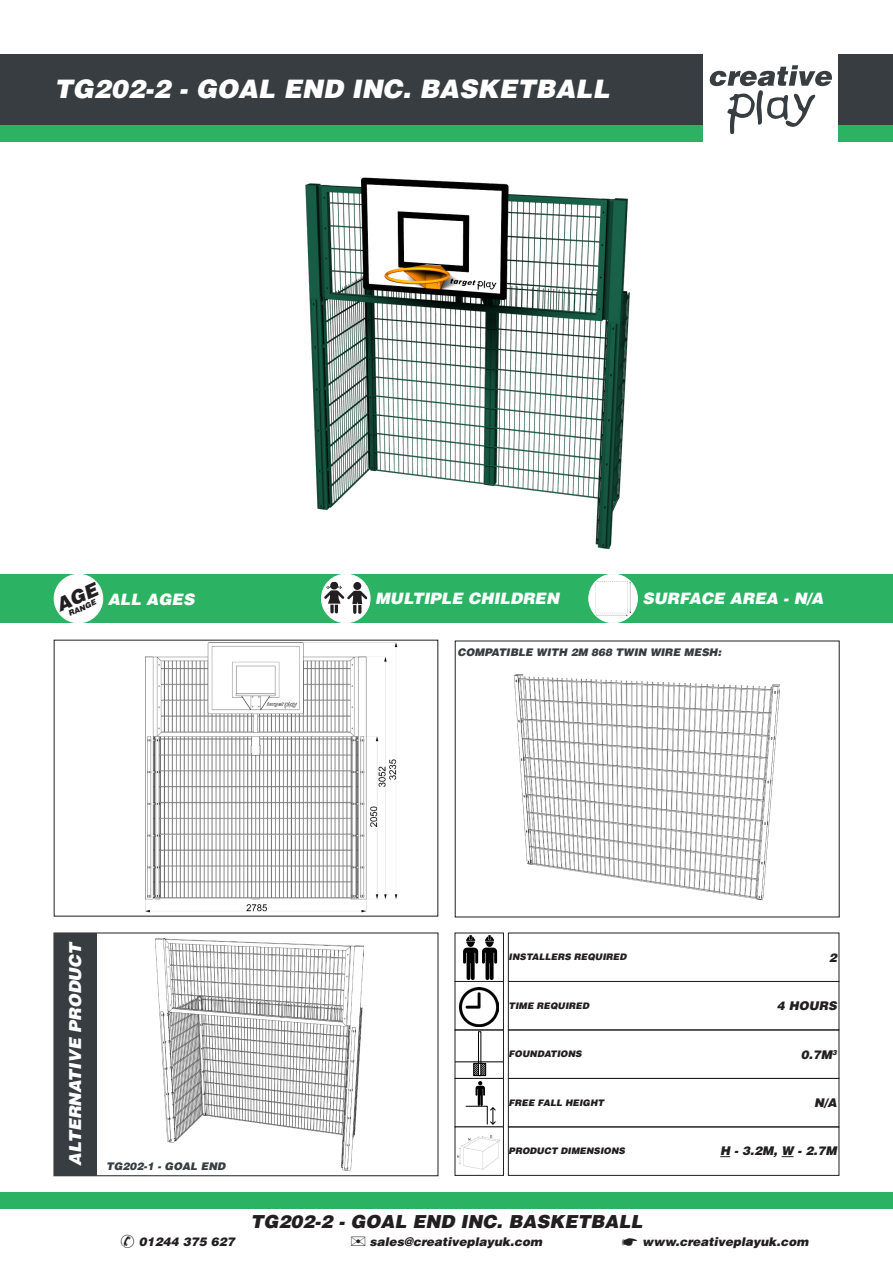
<style>
.page{position:relative;width:893px;height:1263px;background:#fff}
.page>*{position:absolute;margin:0;border:0;box-sizing:border-box;transform-origin:0 0}
.t1{font:italic 900 25.5px "Helvetica LT Std";color:#fff}
.t2{font:italic 900 18px "Helvetica LT Std";color:#231f20}
.t3{font:italic 900 16.5px "Helvetica LT Std";color:#fff}
.t4{font:italic 900 15.75px "Helvetica LT Std";color:#fff}
.t5{font:italic 900 12px "Helvetica LT Std";color:#231f20}
.t6{font:italic 900 10.5px "Helvetica LT Std";color:#373d40}
.t7{font:italic 900 9px "Helvetica LT Std";color:#231f20}
.t8{font:italic 900 7.5px "Helvetica LT Std";color:#231f20}
</style>
<div class="page">
<svg style="left:709px;top:65px;width:123px;height:69px"></svg>
<div style="left:0;top:54px;width:702px;height:71px;background:#373d40"></div>
<div style="left:0;top:125px;width:702px;height:16px;background:#2bb262"></div>
<div style="left:839px;top:54px;width:54px;height:71px;background:#373d40"></div>
<div style="left:839px;top:125px;width:54px;height:16px;background:#2bb262"></div>
<div style="left:0;top:1193px;width:893px;height:16px;background:#2bb262"></div>
<img style="left:145px;top:642px;width:253px;height:271px">
<div style="left:508px;top:981px;width:331px;height:49px;border:1px solid #231f20"></div>
<div style="left:508px;top:1078px;width:331px;height:49px;border:1px solid #231f20"></div>
<img style="left:156px;top:938px;width:208px;height:233px">
<img style="left:305px;top:177px;width:325px;height:373px">
<svg style="left:781px;top:1156px;width:12px;height:1px"></svg>
<div style="left:0;top:574px;width:893px;height:49px;background:#2bb262"></div>
<div style="left:54px;top:574px;width:49px;height:49px;background:#fff;border-radius:50%"></div>
<div style="left:54px;top:574px;width:49px;height:49px;border:1px solid #fff;border-radius:50%"></div>
<div style="left:321px;top:574px;width:49px;height:49px;background:#fff;border-radius:50%"></div>
<svg style="left:324px;top:582px;width:43px;height:32px"></svg>
<div style="left:321px;top:574px;width:49px;height:49px;border:1px solid #fff;border-radius:50%"></div>
<div style="left:589px;top:574px;width:48px;height:49px;background:#fff;border-radius:50%"></div>
<img style="left:596px;top:581px;width:34px;height:34px">
<div style="left:589px;top:574px;width:49px;height:49px;border:1px solid #fff;border-radius:50%"></div>
<img style="left:515px;top:674px;width:264px;height:226px">
<div style="left:54px;top:933px;width:43px;height:243px;background:#373d40"></div>
<svg style="left:463px;top:935px;width:34px;height:45px"></svg>
<img style="left:459px;top:987px;width:40px;height:40px">
<div style="left:455px;top:981px;width:49px;height:49px;border:1px solid #231f20"></div>
<hr style="left:455px;top:1061px;width:48px;height:1px;background:#000">
<div style="left:455px;top:1030px;width:49px;height:48px;border:1px solid #231f20"></div>
<svg style="left:466px;top:1031px;width:31px;height:94px"></svg>
<div style="left:455px;top:1078px;width:49px;height:49px;border:1px solid #231f20"></div>
<img style="left:457px;top:1135px;width:43px;height:35px">
<svg style="left:54px;top:582px;width:47px;height:30px"></svg>
<h1 class="t1" style="left:54px;top:73px;width:557px">TG202-2 - GOAL END INC. BASKETBALL</h1>
<p class="t8" style="left:67px;top:609px;width:31px;rotate:-24deg">RANGE</p>
<p class="t4" style="left:108px;top:589px;width:88px">ALL AGES</p>
<p class="t4" style="left:375px;top:588px;width:186px">MULTIPLE CHILDREN</p>
<p class="t4" style="left:642px;top:588px;width:183px">SURFACE AREA - N/A</p>
<p class="t6" style="left:458px;top:645px;width:265px">COMPATIBLE WITH 2M 868 TWIN WIRE MESH:</p>
<p class="t3" style="left:64px;top:1165px;width:226px;rotate:-90deg">ALTERNATIVE PRODUCT</p>
<p class="t6" style="left:106px;top:1159px;width:120px">TG202-1 - GOAL END</p>
<p class="t7" style="left:508px;top:951px;width:119px">INSTALLERS REQUIRED</p>
<p class="t7" style="left:508px;top:1000px;width:82px">TIME REQUIRED</p>
<p class="t7" style="left:508px;top:1048px;width:75px">FOUNDATIONS</p>
<p class="t7" style="left:508px;top:1097px;width:97px">FREE FALL HEIGHT</p>
<p class="t7" style="left:508px;top:1145px;width:118px">PRODUCT DIMENSIONS</p>
<h2 class="t2" style="left:250px;top:1209px;width:393px">TG202-2 - GOAL END INC. BASKETBALL</h2>
<p class="t5" style="left:829px;top:949px;width:10px">2</p>
<p class="t5" style="left:777px;top:998px;width:61px">4 HOURS</p>
<p class="t5" style="left:801px;top:1046px;width:37px">0.7M<sup>3</sup></p>
<p class="t5" style="left:814px;top:1095px;width:24px">N/A</p>
<p class="t5" style="left:720px;top:1143px;width:118px">H - 3.2M, W - 2.7M</p>
<p class="t5" style="left:139px;top:1233px;width:98px">01244 375 627</p>
<p class="t5" style="left:369px;top:1233px;width:174px">sales@creativeplayuk.com</p>
<p class="t5" style="left:642px;top:1233px;width:168px">www.creativeplayuk.com</p>
</div>
